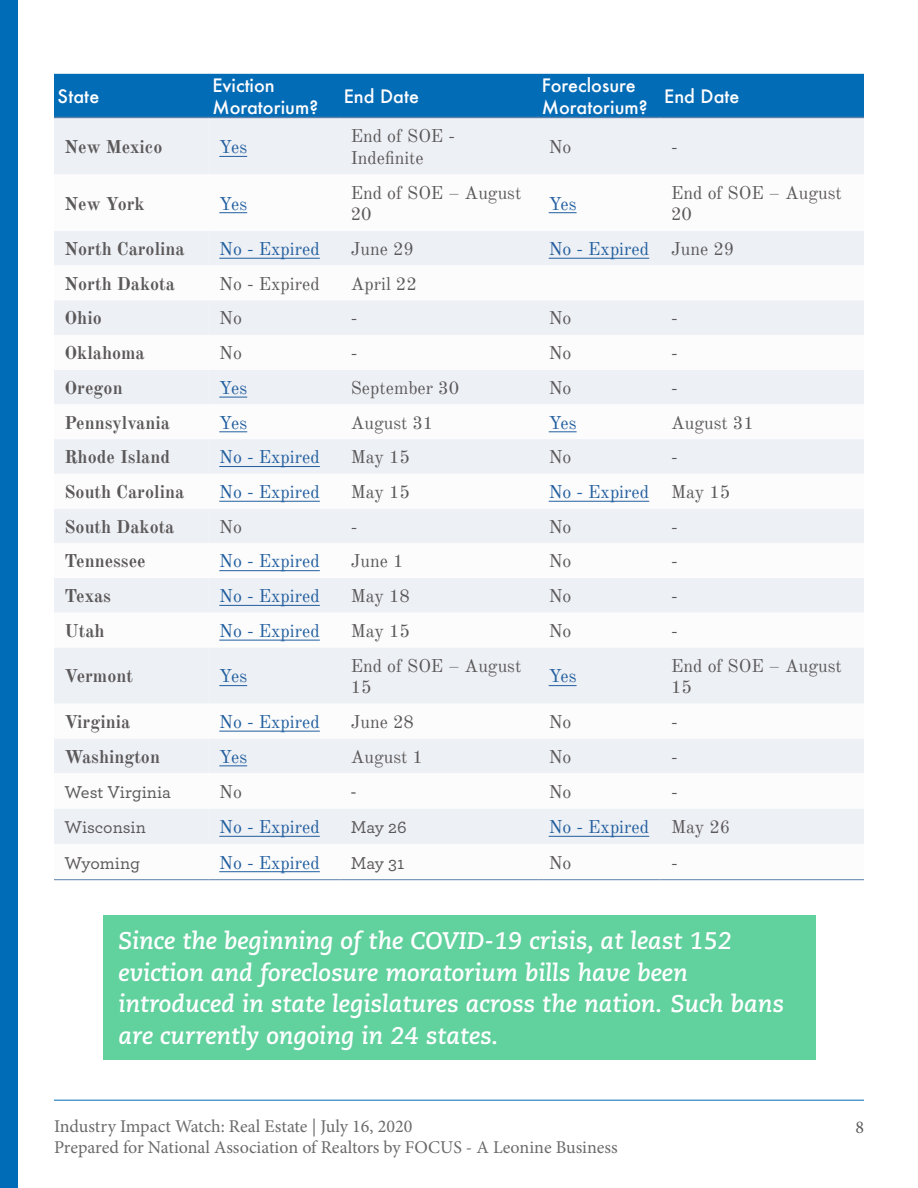
<style>
.page{position:relative;width:918px;height:1188px;background:#fff}
.page>*{position:absolute;margin:0;border:0;box-sizing:border-box;transform-origin:0 0}
.t1{font:italic 700 24px/31.5px "Caecilia LT Std";color:#fff}
.t2{font:18px/21.6px "Old Standard TT";color:#5b5859}
.t3{font:18px "Old Standard TT";color:#215e9e}
.t4{font:700 18px "Old Standard TT";color:#5b5859}
.t5{font:18px/21.6px "Minion Pro";letter-spacing:-.005em;color:#6c6a6a}
.t6{font:500 18px/21.6px "Futura";color:#fffdfe}
.t7{font:500 18px "Archer";letter-spacing:-.005em;color:#5b5859}
.t8{font:500 18px "Futura";letter-spacing:.01em;color:#fff}
.t9{font:18px "Minion Pro";color:#5d5c5c}
.s1{color:#5b5859}
</style>
<div class="page">
<div style="left:0;top:0;width:18px;height:1188px;background:#006bb7"></div>
<hr style="left:54px;top:1100px;width:810px;height:1px;background:#006bb7">
<div style="left:54px;top:74px;width:810px;height:43px;background:#036cb6"></div>
<div style="left:54px;top:118px;width:155px;height:56px;background:#edf0f5"></div>
<div style="left:209px;top:118px;width:655px;height:56px;background:#edf0f5"></div>
<svg style="left:54px;top:231px;width:155px;height:613px;fill:#edf0f5"></svg>
<svg style="left:209px;top:212px;width:655px;height:661px;fill:#f3f5f8"></svg>
<hr style="left:54px;top:117px;width:155px;height:1px;background:#5980aa">
<hr style="left:209px;top:117px;width:131px;height:1px;background:#5980aa">
<hr style="left:340px;top:117px;width:198px;height:1px;background:#5980aa">
<hr style="left:538px;top:117px;width:123px;height:1px;background:#5980aa">
<hr style="left:661px;top:117px;width:203px;height:1px;background:#5980aa">
<hr style="left:54px;top:879px;width:155px;height:1px;background:#5980aa">
<hr style="left:209px;top:879px;width:131px;height:1px;background:#5980aa">
<hr style="left:340px;top:879px;width:198px;height:1px;background:#5980aa">
<hr style="left:538px;top:879px;width:123px;height:1px;background:#5980aa">
<hr style="left:661px;top:879px;width:203px;height:1px;background:#5980aa">
<svg style="left:219px;top:156px;width:28px;height:1px"></svg>
<svg style="left:219px;top:212px;width:28px;height:1px"></svg>
<svg style="left:549px;top:212px;width:28px;height:1px"></svg>
<hr style="left:219px;top:258px;width:101px;height:1px;background:#215e9e">
<hr style="left:549px;top:258px;width:100px;height:1px;background:#215e9e">
<svg style="left:219px;top:397px;width:28px;height:1px"></svg>
<svg style="left:219px;top:431px;width:28px;height:1px"></svg>
<svg style="left:549px;top:431px;width:28px;height:1px"></svg>
<hr style="left:219px;top:466px;width:101px;height:1px;background:#215e9e">
<hr style="left:219px;top:501px;width:101px;height:1px;background:#215e9e">
<hr style="left:549px;top:501px;width:100px;height:1px;background:#215e9e">
<hr style="left:219px;top:570px;width:101px;height:1px;background:#215e9e">
<hr style="left:219px;top:605px;width:101px;height:1px;background:#215e9e">
<hr style="left:219px;top:640px;width:101px;height:1px;background:#215e9e">
<svg style="left:219px;top:685px;width:28px;height:1px"></svg>
<svg style="left:549px;top:685px;width:28px;height:1px"></svg>
<hr style="left:219px;top:731px;width:101px;height:1px;background:#215e9e">
<svg style="left:219px;top:765px;width:28px;height:1px"></svg>
<hr style="left:219px;top:836px;width:101px;height:1px;background:#215e9e">
<hr style="left:549px;top:836px;width:100px;height:1px;background:#215e9e">
<hr style="left:219px;top:871px;width:101px;height:1px;background:#215e9e">
<div style="left:103px;top:915px;width:712px;height:145px;background:#61d19e"></div>
<p class="t8" style="left:58px;top:84px;width:43px">State</p>
<p class="t6" style="left:212px;top:75px;width:107px">Eviction<br>Moratorium?</p>
<p class="t6" style="left:344px;top:85px;width:77px">End Date</p>
<p class="t6" style="left:542px;top:75px;width:107px">Foreclosure<br>Moratorium?</p>
<p class="t6" style="left:664px;top:85px;width:77px">End Date</p>
<p class="t4" style="left:65px;top:136px;width:99px">New Mexico</p>
<p class="t3" style="left:219px;top:136px;width:29px">Yes</p>
<p class="t2" style="left:351px;top:126px;width:106px">End of SOE -<br>Indefinite</p>
<p class="t2" style="left:549px;top:136px;width:24px">No</p>
<p class="t2" style="left:671px;top:136px;width:8px">-</p>
<p class="t4" style="left:64px;top:192px;width:82px">New York</p>
<p class="t3" style="left:219px;top:192px;width:29px">Yes</p>
<p class="t2" style="left:351px;top:182px;width:172px">End of SOE – August<br>20</p>
<p class="t3" style="left:549px;top:192px;width:29px">Yes</p>
<p class="t2" style="left:671px;top:182px;width:172px">End of SOE – August<br>20</p>
<p class="t4" style="left:64px;top:238px;width:122px">North Carolina</p>
<p class="t3" style="left:219px;top:238px;width:102px">No - Expired</p>
<p class="t2" style="left:351px;top:238px;width:65px">June 29</p>
<p class="t3" style="left:549px;top:238px;width:187px">No - Expired <span class="s1">June 29</span></p>
<p class="t4" style="left:64px;top:273px;width:112px">North Dakota</p>
<p class="t2" style="left:219px;top:273px;width:102px">No - Expired</p>
<p class="t2" style="left:351px;top:273px;width:68px">April 22</p>
<p class="t4" style="left:64px;top:307px;width:39px">Ohio</p>
<p class="t2" style="left:219px;top:308px;width:24px">No</p>
<p class="t2" style="left:351px;top:308px;width:8px">-</p>
<p class="t2" style="left:549px;top:308px;width:24px">No</p>
<p class="t2" style="left:671px;top:308px;width:8px">-</p>
<p class="t4" style="left:64px;top:342px;width:82px">Oklahoma</p>
<p class="t2" style="left:219px;top:342px;width:24px">No</p>
<p class="t2" style="left:351px;top:342px;width:8px">-</p>
<p class="t2" style="left:549px;top:342px;width:24px">No</p>
<p class="t2" style="left:671px;top:342px;width:8px">-</p>
<p class="t4" style="left:64px;top:377px;width:60px">Oregon</p>
<p class="t3" style="left:219px;top:377px;width:29px">Yes</p>
<p class="t2" style="left:351px;top:377px;width:110px">September 30</p>
<p class="t2" style="left:549px;top:377px;width:24px">No</p>
<p class="t2" style="left:671px;top:377px;width:8px">-</p>
<p class="t4" style="left:64px;top:411px;width:107px">Pennsylvania</p>
<p class="t3" style="left:219px;top:411px;width:29px">Yes</p>
<p class="t2" style="left:351px;top:412px;width:84px">August 31</p>
<p class="t3" style="left:549px;top:411px;width:29px">Yes</p>
<p class="t2" style="left:671px;top:412px;width:84px">August 31</p>
<p class="t4" style="left:64px;top:446px;width:107px">Rhode Island</p>
<p class="t3" style="left:219px;top:446px;width:102px">No - Expired</p>
<p class="t2" style="left:351px;top:447px;width:61px">May 15</p>
<p class="t2" style="left:549px;top:447px;width:24px">No</p>
<p class="t2" style="left:671px;top:447px;width:8px">-</p>
<p class="t4" style="left:64px;top:481px;width:121px">South Carolina</p>
<p class="t3" style="left:219px;top:481px;width:102px">No - Expired</p>
<p class="t2" style="left:351px;top:481px;width:61px">May 15</p>
<p class="t3" style="left:549px;top:481px;width:183px">No - Expired <span class="s1">May 15</span></p>
<p class="t4" style="left:64px;top:516px;width:111px">South Dakota</p>
<p class="t2" style="left:219px;top:516px;width:24px">No</p>
<p class="t2" style="left:351px;top:516px;width:8px">-</p>
<p class="t2" style="left:549px;top:516px;width:24px">No</p>
<p class="t2" style="left:671px;top:516px;width:8px">-</p>
<p class="t4" style="left:64px;top:550px;width:83px">Tennessee</p>
<p class="t3" style="left:219px;top:550px;width:102px">No - Expired</p>
<p class="t2" style="left:351px;top:551px;width:54px">June 1</p>
<p class="t2" style="left:549px;top:551px;width:24px">No</p>
<p class="t2" style="left:671px;top:551px;width:8px">-</p>
<p class="t4" style="left:64px;top:585px;width:48px">Texas</p>
<p class="t3" style="left:219px;top:585px;width:102px">No - Expired</p>
<p class="t2" style="left:351px;top:585px;width:61px">May 18</p>
<p class="t2" style="left:549px;top:585px;width:24px">No</p>
<p class="t2" style="left:671px;top:585px;width:8px">-</p>
<p class="t4" style="left:64px;top:620px;width:42px">Utah</p>
<p class="t3" style="left:219px;top:620px;width:102px">No - Expired</p>
<p class="t2" style="left:351px;top:620px;width:61px">May 15</p>
<p class="t2" style="left:549px;top:620px;width:24px">No</p>
<p class="t2" style="left:671px;top:620px;width:8px">-</p>
<p class="t4" style="left:64px;top:665px;width:70px">Vermont</p>
<p class="t3" style="left:219px;top:665px;width:29px">Yes</p>
<p class="t2" style="left:351px;top:655px;width:172px">End of SOE – August<br>15</p>
<p class="t3" style="left:549px;top:665px;width:29px">Yes</p>
<p class="t2" style="left:671px;top:655px;width:172px">End of SOE – August<br>15</p>
<p class="t4" style="left:64px;top:711px;width:67px">Virginia</p>
<p class="t3" style="left:219px;top:711px;width:102px">No - Expired</p>
<p class="t2" style="left:351px;top:711px;width:65px">June 28</p>
<p class="t2" style="left:549px;top:711px;width:24px">No</p>
<p class="t2" style="left:671px;top:711px;width:8px">-</p>
<p class="t4" style="left:64px;top:746px;width:97px">Washington</p>
<p class="t3" style="left:219px;top:746px;width:29px">Yes</p>
<p class="t2" style="left:351px;top:746px;width:74px">August 1</p>
<p class="t2" style="left:549px;top:746px;width:24px">No</p>
<p class="t2" style="left:671px;top:746px;width:8px">-</p>
<p class="t7" style="left:64px;top:779px;width:108px">West Virginia</p>
<p class="t2" style="left:219px;top:781px;width:24px">No</p>
<p class="t7" style="left:351px;top:779px;width:7px">-</p>
<p class="t2" style="left:549px;top:781px;width:24px">No</p>
<p class="t2" style="left:671px;top:781px;width:8px">-</p>
<p class="t7" style="left:64px;top:815px;width:83px">Wisconsin</p>
<p class="t3" style="left:219px;top:816px;width:102px">No - Expired</p>
<p class="t7" style="left:351px;top:815px;width:57px">May 26</p>
<p class="t3" style="left:549px;top:816px;width:183px">No - Expired <span class="s1">May 26</span></p>
<p class="t7" style="left:64px;top:850px;width:77px">Wyoming</p>
<p class="t3" style="left:219px;top:851px;width:102px">No - Expired</p>
<p class="t7" style="left:351px;top:850px;width:55px">May 31</p>
<p class="t2" style="left:549px;top:852px;width:24px">No</p>
<p class="t2" style="left:671px;top:852px;width:8px">-</p>
<h1 class="t1" style="left:118px;top:926px;width:667px">Since the beginning of the COVID-19 crisis, at least 152 eviction and foreclosure moratorium bills have been introduced in state legislatures across the nation. Such bans are currently ongoing in 24 states.</h1>
<p class="t5" style="left:54px;top:1115px;width:565px">Industry Impact Watch: Real Estate | July 16, 2020<br>Prepared for National Association of Realtors by FOCUS - A Leonine Business</p>
<p class="t9" style="left:855px;top:1115px;width:10px">8</p>
</div>
